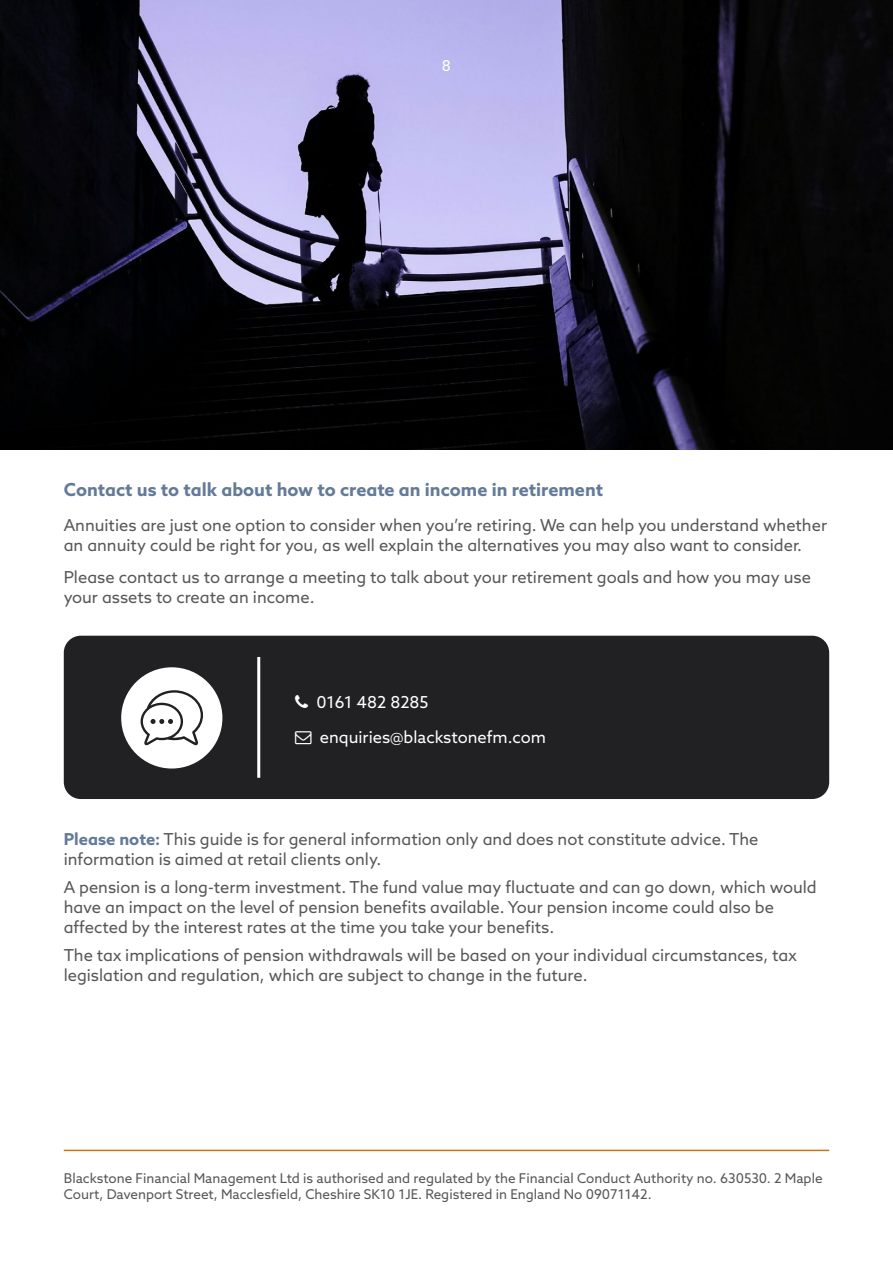
<style>
.page{position:relative;width:893px;height:1263px;background:#fff}
.page>*{position:absolute;margin:0;border:0;box-sizing:border-box;transform-origin:0 0}
.t1{font:700 18px "Azo Sans";color:#637a98}
.t2{font:16.5px/19.8px "Azo Sans";color:#575756}
.t3{font:16.5px "Azo Sans";color:#fff}
.t4{font:15px "Azo Sans";color:#fff}
.t5{font:13.5px/16.2px "Azo Sans";color:#575756}
.s1{font-weight:700;color:#637a98}
</style>
<div class="page">
<img style="left:0;top:0;width:893px;height:450px">
<div style="left:64px;top:636px;width:765px;height:163px;background:#212123;border-radius:17px"></div>
<hr style="left:257px;top:657px;width:3px;height:121px;background:#fff">
<div style="left:121px;top:667px;width:101px;height:101px;background:#fff;border-radius:50%"></div>
<svg style="left:141px;top:690px;width:62px;height:55px"></svg>
<hr style="left:64px;top:1150px;width:765px;height:1px;background:#c87213">
<p class="t4" style="left:442px;top:56px;width:11px">8</p>
<p class="t1" style="left:64px;top:477px;width:541px">Contact us to talk about how to create an income in retirement</p>
<p class="t2" style="left:64px;top:515px;width:765px">Annuities are just one option to consider when you’re retiring. We can help you understand whether an annuity could be right for you, as well explain the alternatives you may also want to consider.</p>
<p class="t2" style="left:64px;top:567px;width:749px">Please contact us to arrange a meeting to talk about your retirement goals and how you may use your assets to create an income.</p>
<p class="t3" style="left:316px;top:691px;width:114px">0161 482 8285</p>
<p class="t3" style="left:320px;top:726px;width:228px">enquiries@blackstonefm.com</p>
<p class="t2" style="left:64px;top:829px;width:696px"><span class="s1">Please note:</span> This guide is for general information only and does not constitute advice. The information is aimed at retail clients only.</p>
<p class="t2" style="left:64px;top:877px;width:755px">A pension is a long-term investment. The fund value may fluctuate and can go down, which would have an impact on the level of pension benefits available. Your pension income could also be affected by the interest rates at the time you take your benefits.</p>
<p class="t2" style="left:64px;top:945px;width:734px">The tax implications of pension withdrawals will be based on your individual circumstances, tax legislation and regulation, which are subject to change in the future.</p>
<p class="t5" style="left:64px;top:1170px;width:760px">Blackstone Financial Management Ltd is authorised and regulated by the Financial Conduct Authority no. 630530. 2 Maple<br>Court, Davenport Street, Macclesfield, Cheshire SK10 1JE. Registered in England No 09071142.</p>
</div>
